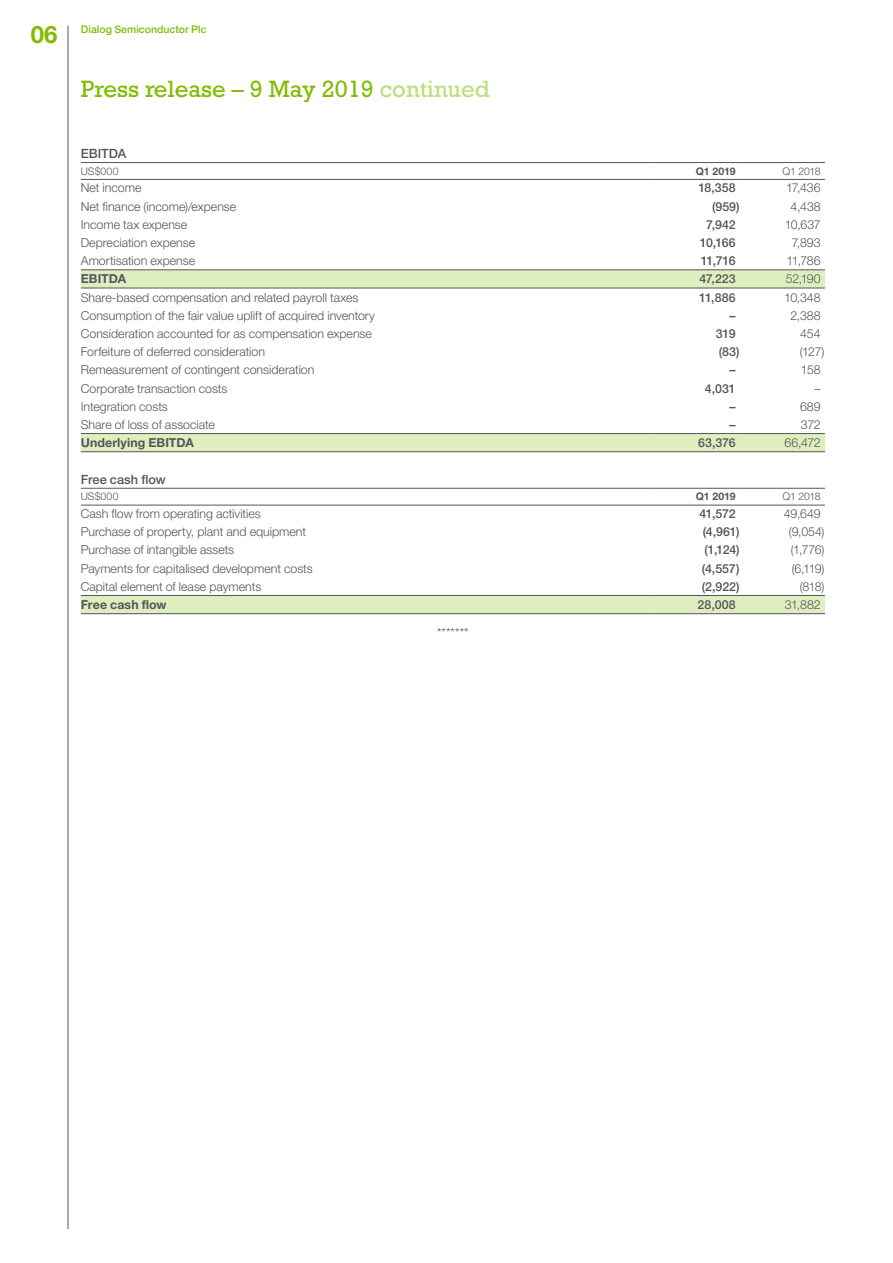
<style>
.page{position:relative;width:893px;height:1263px;background:#fff}
.page>*{position:absolute;margin:0;border:0;box-sizing:border-box;transform-origin:0 0}
.t1{font:24px "Rockwell Std";color:#80bc00}
.t2{font:700 24px "Helvetica Neue LT Pro";color:#80bc00}
.t3{font:500 12.75px "Helvetica Neue LT Pro";color:#54565a}
.t4{font:300 12.75px "Helvetica Neue LT Pro";color:#54565a}
.t5{font:300 12.3px "Helvetica Neue LT Pro";color:#54565a}
.t6{font:500 12.3px "Helvetica Neue LT Pro";letter-spacing:-.01em;color:#54565a}
.t7{font:700 12.3px "Helvetica Neue LT Pro";letter-spacing:.005em;color:#54565a}
.t8{font:300 10.5px "Helvetica Neue LT Pro";letter-spacing:-.01em;color:#54565a}
.t9{font:500 10.5px "Helvetica Neue LT Pro";color:#80bc00}
.t10{font:700 10.5px "Helvetica Neue LT Pro";letter-spacing:-.01em;color:#54565a}
.s1{color:#c0dd80}
</style>
<div class="page">
<svg style="left:81px;top:271px;width:744px;height:180px"></svg>
<hr style="left:81px;top:162px;width:574px;height:1px;background:#54565a">
<hr style="left:655px;top:162px;width:85px;height:1px;background:#54565a">
<hr style="left:740px;top:162px;width:85px;height:1px;background:#54565a">
<hr style="left:81px;top:179px;width:574px;height:1px;background:#54565a">
<hr style="left:655px;top:179px;width:85px;height:1px;background:#54565a">
<hr style="left:740px;top:179px;width:85px;height:1px;background:#54565a">
<hr style="left:81px;top:451px;width:574px;height:1px;background:#54565a">
<hr style="left:655px;top:451px;width:85px;height:1px;background:#54565a">
<hr style="left:740px;top:451px;width:85px;height:1px;background:#54565a">
<hr style="left:81px;top:433px;width:574px;height:1px;background:#54565a">
<hr style="left:655px;top:433px;width:85px;height:1px;background:#54565a">
<hr style="left:740px;top:433px;width:85px;height:1px;background:#54565a">
<hr style="left:81px;top:288px;width:574px;height:1px;background:#54565a">
<hr style="left:655px;top:288px;width:85px;height:1px;background:#54565a">
<hr style="left:740px;top:288px;width:85px;height:1px;background:#54565a">
<hr style="left:81px;top:270px;width:574px;height:1px;background:#54565a">
<hr style="left:655px;top:270px;width:85px;height:1px;background:#54565a">
<hr style="left:740px;top:270px;width:85px;height:1px;background:#54565a">
<div style="left:81px;top:596px;width:744px;height:17px;background:#dfeebf"></div>
<hr style="left:81px;top:488px;width:574px;height:1px;background:#54565a">
<hr style="left:655px;top:488px;width:85px;height:1px;background:#54565a">
<hr style="left:740px;top:488px;width:85px;height:1px;background:#54565a">
<hr style="left:81px;top:505px;width:574px;height:1px;background:#54565a">
<hr style="left:655px;top:505px;width:85px;height:1px;background:#54565a">
<hr style="left:740px;top:505px;width:85px;height:1px;background:#54565a">
<hr style="left:81px;top:613px;width:574px;height:1px;background:#54565a">
<hr style="left:655px;top:613px;width:85px;height:1px;background:#54565a">
<hr style="left:740px;top:613px;width:85px;height:1px;background:#54565a">
<hr style="left:81px;top:595px;width:574px;height:1px;background:#54565a">
<hr style="left:655px;top:595px;width:85px;height:1px;background:#54565a">
<hr style="left:740px;top:595px;width:85px;height:1px;background:#54565a">
<hr style="left:68px;top:26px;width:1px;height:1203px;background:#54565a">
<h1 class="t2" style="left:31px;top:19px;width:28px">06</h1>
<p class="t9" style="left:81px;top:23px;width:127px">Dialog Semiconductor Plc</p>
<h1 class="t1" style="left:81px;top:75px;width:410px">Press release – 9 May 2019 <span class="s1">continued</span></h1>
<p class="t3" style="left:81px;top:146px;width:47px">EBITDA</p>
<p class="t8" style="left:81px;top:165px;width:39px">US$000</p>
<p class="t10" style="left:696px;top:165px;width:41px">Q1 2019</p>
<p class="t8" style="left:783px;top:165px;width:40px">Q1 2018</p>
<p class="t5" style="left:81px;top:180px;width:62px">Net income</p>
<p class="t6" style="left:698px;top:181px;width:39px">18,358</p>
<p class="t5" style="left:786px;top:180px;width:36px">17,436</p>
<p class="t5" style="left:81px;top:199px;width:157px">Net finance (income)/expense</p>
<p class="t6" style="left:712px;top:199px;width:29px">(959)</p>
<p class="t5" style="left:791px;top:199px;width:32px">4,438</p>
<p class="t5" style="left:81px;top:217px;width:108px">Income tax expense</p>
<p class="t6" style="left:706px;top:217px;width:31px">7,942</p>
<p class="t5" style="left:785px;top:217px;width:37px">10,637</p>
<p class="t5" style="left:81px;top:235px;width:116px">Depreciation expense</p>
<p class="t6" style="left:700px;top:235px;width:37px">10,166</p>
<p class="t5" style="left:792px;top:235px;width:31px">7,893</p>
<p class="t5" style="left:81px;top:253px;width:116px">Amortisation expense</p>
<p class="t6" style="left:701px;top:253px;width:36px">11,716</p>
<p class="t5" style="left:786px;top:253px;width:36px">11,786</p>
<p class="t7" style="left:81px;top:271px;width:47px">EBITDA</p>
<p class="t6" style="left:699px;top:272px;width:38px">47,223</p>
<p class="t5" style="left:786px;top:271px;width:36px">52,190</p>
<p class="t5" style="left:81px;top:290px;width:279px">Share-based compensation and related payroll taxes</p>
<p class="t6" style="left:699px;top:290px;width:38px">11,886</p>
<p class="t5" style="left:784px;top:290px;width:38px">10,348</p>
<p class="t5" style="left:81px;top:308px;width:296px">Consumption of the fair value uplift of acquired inventory</p>
<p class="t6" style="left:729px;top:308px;width:8px">–</p>
<p class="t5" style="left:790px;top:308px;width:32px">2,388</p>
<p class="t5" style="left:81px;top:326px;width:293px">Consideration accounted for as compensation expense</p>
<p class="t6" style="left:716px;top:326px;width:21px">319</p>
<p class="t5" style="left:800px;top:326px;width:22px">454</p>
<p class="t5" style="left:81px;top:344px;width:186px">Forfeiture of deferred consideration</p>
<p class="t6" style="left:719px;top:344px;width:22px">(83)</p>
<p class="t5" style="left:800px;top:344px;width:26px">(127)</p>
<p class="t5" style="left:81px;top:362px;width:235px">Remeasurement of contingent consideration</p>
<p class="t6" style="left:729px;top:362px;width:8px">–</p>
<p class="t5" style="left:801px;top:362px;width:21px">158</p>
<p class="t5" style="left:81px;top:381px;width:148px">Corporate transaction costs</p>
<p class="t6" style="left:705px;top:381px;width:32px">4,031</p>
<p class="t5" style="left:814px;top:381px;width:8px">–</p>
<p class="t5" style="left:81px;top:399px;width:89px">Integration costs</p>
<p class="t6" style="left:729px;top:399px;width:8px">–</p>
<p class="t5" style="left:800px;top:399px;width:22px">689</p>
<p class="t5" style="left:81px;top:417px;width:136px">Share of loss of associate</p>
<p class="t6" style="left:729px;top:417px;width:8px">–</p>
<p class="t5" style="left:801px;top:417px;width:21px">372</p>
<p class="t7" style="left:81px;top:435px;width:115px">Underlying EBITDA</p>
<p class="t6" style="left:698px;top:435px;width:39px">63,376</p>
<p class="t5" style="left:785px;top:435px;width:38px">66,472</p>
<p class="t3" style="left:81px;top:471px;width:86px">Free cash flow</p>
<p class="t8" style="left:81px;top:490px;width:39px">US$000</p>
<p class="t10" style="left:696px;top:490px;width:41px">Q1 2019</p>
<p class="t8" style="left:783px;top:490px;width:40px">Q1 2018</p>
<p class="t5" style="left:81px;top:506px;width:182px">Cash flow from operating activities</p>
<p class="t6" style="left:700px;top:506px;width:38px">41,572</p>
<p class="t5" style="left:784px;top:506px;width:38px">49,649</p>
<p class="t5" style="left:81px;top:524px;width:227px">Purchase of property, plant and equipment</p>
<p class="t6" style="left:703px;top:524px;width:38px">(4,961)</p>
<p class="t5" style="left:789px;top:524px;width:37px">(9,054)</p>
<p class="t5" style="left:81px;top:542px;width:155px">Purchase of intangible assets</p>
<p class="t6" style="left:705px;top:543px;width:36px">(1,124)</p>
<p class="t5" style="left:791px;top:542px;width:35px">(1,776)</p>
<p class="t5" style="left:81px;top:561px;width:233px">Payments for capitalised development costs</p>
<p class="t6" style="left:702px;top:561px;width:39px">(4,557)</p>
<p class="t5" style="left:792px;top:561px;width:34px">(6,119)</p>
<p class="t5" style="left:81px;top:579px;width:182px">Capital element of lease payments</p>
<p class="t6" style="left:702px;top:579px;width:39px">(2,922)</p>
<p class="t5" style="left:800px;top:579px;width:26px">(818)</p>
<p class="t7" style="left:81px;top:597px;width:87px">Free cash flow</p>
<p class="t6" style="left:698px;top:597px;width:40px">28,008</p>
<p class="t5" style="left:785px;top:597px;width:37px">31,882</p>
<p class="t4" style="left:437px;top:624px;width:33px">*******</p>
</div>
